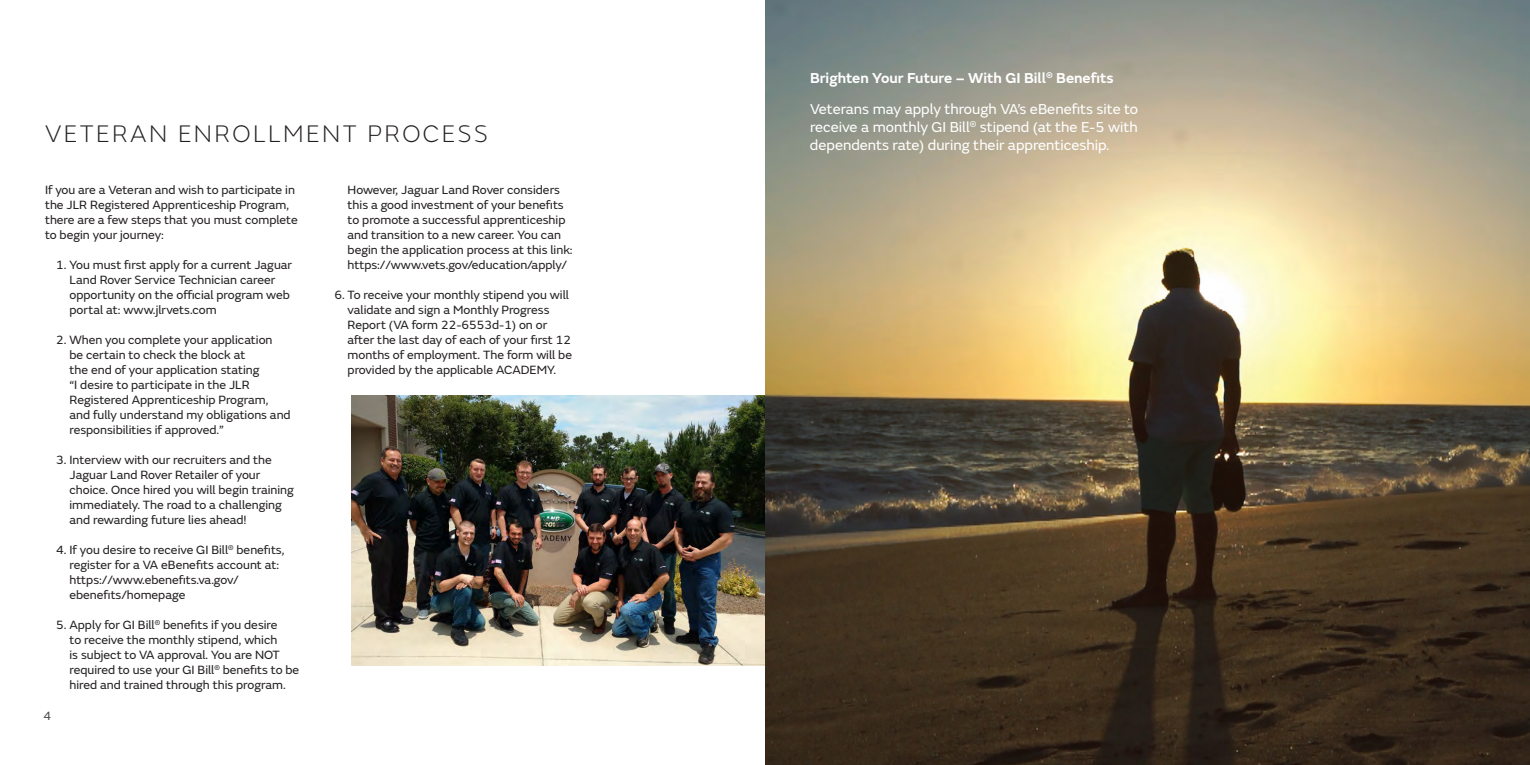
<style>
.page{position:relative;width:1530px;height:765px;background:#fff}
.page>*{position:absolute;margin:0;border:0;box-sizing:border-box;transform-origin:0 0}
.Section_Header{font:200 25px "JLR Emeric";letter-spacing:.1em;color:#231f20}
.t1{font:15px/18px "JLR Emeric";color:#fff;text-align:justify}
.t2{font:600 15px "JLR Emeric";color:#fff}
.t3{font:12.5px/15px "JLR Emeric";color:#231f20}
.t4{font:12.5px "JLR Emeric";color:#4b4c4d}
</style>
<div class="page">
<img style="left:351px;top:395px;width:414px;height:271px">
<img style="left:765px;top:0;width:765px;height:765px">
<p class="Section_Header" style="left:45px;top:117px;width:445px">VETERAN ENROLLMENT PROCESS</p>
<p class="t3" style="left:45px;top:182px;width:254px">If you are a Veteran and wish to participate in the JLR Registered Apprenticeship Program, there are a few steps that you must complete to begin your journey:</p>
<p class="t3" style="left:70px;top:257px;width:224px;text-indent:-13px">1. You must first apply for a current Jaguar Land Rover Service Technician career opportunity on the official program web portal at: www.jlrvets.com</p>
<p class="t3" style="left:70px;top:332px;width:223px;text-indent:-13px">2. When you complete your application<br>be certain to check the block at<br>the end of your application stating<br>“I desire to participate in the JLR Registered Apprenticeship Program, and fully understand my obligations and responsibilities if approved.”</p>
<p class="t3" style="left:70px;top:452px;width:226px;text-indent:-13px">3. Interview with our recruiters and the Jaguar Land Rover Retailer of your choice. Once hired you will begin training immediately. The road to a challenging and rewarding future lies ahead!</p>
<p class="t3" style="left:70px;top:542px;width:216px;text-indent:-13px">4. If you desire to receive GI Bill<sup>®</sup> benefits, register for a VA eBenefits account at: https://www.ebenefits.va.gov/ ebenefits/homepage</p>
<p class="t3" style="left:70px;top:617px;width:231px;text-indent:-13px">5. Apply for GI Bill<sup>®</sup> benefits if you desire<br>to receive the monthly stipend, which<br>is subject to VA approval. You are NOT required to use your GI Bill<sup>®</sup> benefits to be hired and trained through this program.</p>
<p class="t4" style="left:44px;top:707px;width:9px">4</p>
<p class="t3" style="left:348px;top:182px;width:227px">However, Jaguar Land Rover considers this a good investment of your benefits to promote a successful apprenticeship and transition to a new career. You can begin the application process at this link: https://www.vets.gov/education/apply/</p>
<p class="t3" style="left:348px;top:287px;width:226px;text-indent:-13px">6. To receive your monthly stipend you will validate and sign a Monthly Progress Report (VA form 22-6553d-1) on or after the last day of each of your first 12 months of employment. The form will be provided by the applicable ACADEMY.</p>
<p class="t2" style="left:810px;top:67px;width:305px">Brighten Your Future – With GI Bill<sup>®</sup> Benefits</p>
<p class="t1" style="left:810px;top:100px;width:330px">Veterans may apply through VA’s eBenefits site to receive a monthly GI Bill<sup>®</sup> stipend (at the E-5 with dependents rate) during their apprenticeship.</p>
</div>
